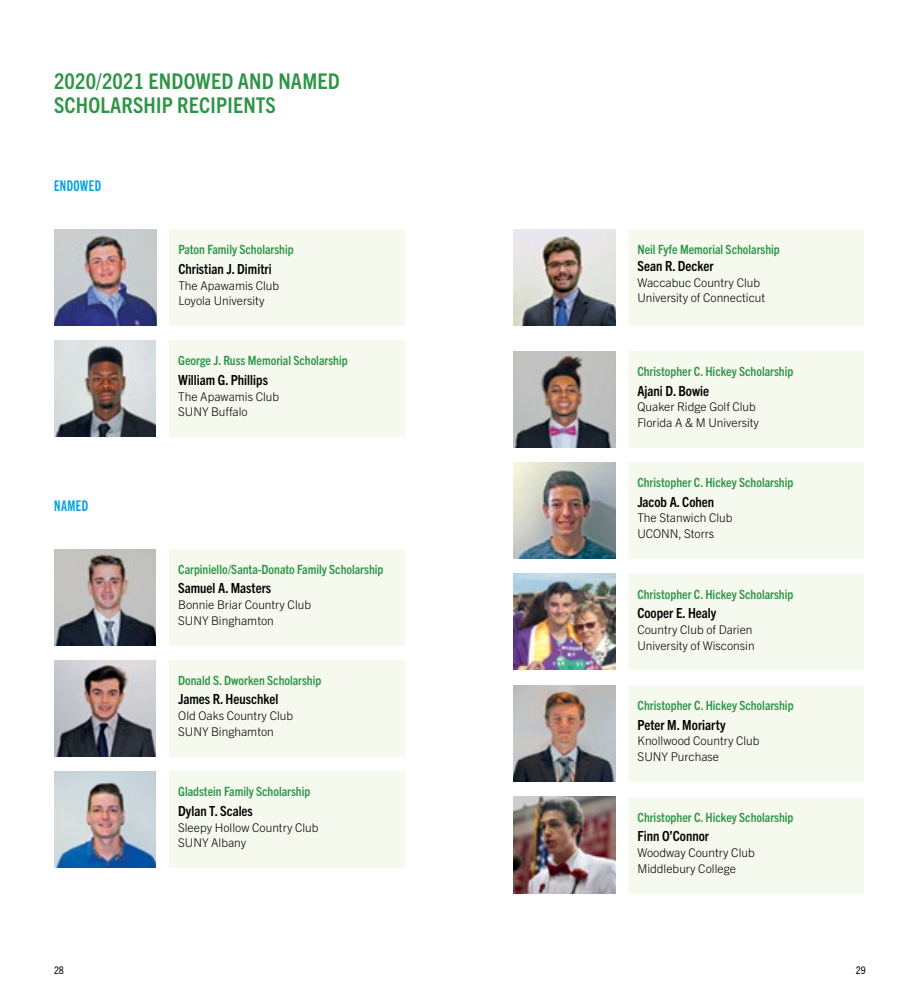
<style>
.page{position:relative;width:918px;height:999px;background:#fff}
.page>*{position:absolute;margin:0;border:0;box-sizing:border-box;transform-origin:0 0}
.t1{font:700 condensed 21.75px/24px "Trade Gothic Next LT Pro";letter-spacing:.01em;color:#2f9546}
.t2{font:14.85px "Trade Gothic Next LT Pro Bd Cm";letter-spacing:.03em;color:#00a3e1}
.t3{font:700 condensed 13.95px "Trade Gothic Next LT Pro";color:#000}
.t4{font:700 condensed 12.75px "Trade Gothic Next LT Pro";color:#2f9546}
.t5{font:300 12px/15.8px "Trade Gothic Next LT Pro";color:#000}
.t6{font:condensed 10.5px "Trade Gothic Next LT Pro";color:#000}
</style>
<div class="page">
<img style="left:54px;top:341px;width:102px;height:96px">
<div style="left:169px;top:341px;width:236px;height:96px;background:#f5f9ee"></div>
<img style="left:513px;top:351px;width:102px;height:96px">
<div style="left:628px;top:351px;width:236px;height:96px;background:#f5f9ee"></div>
<div style="left:628px;top:462px;width:236px;height:96px;background:#f5f9ee"></div>
<img style="left:513px;top:462px;width:102px;height:96px">
<div style="left:169px;top:549px;width:236px;height:96px;background:#f5f9ee"></div>
<div style="left:169px;top:772px;width:236px;height:96px;background:#f5f9ee"></div>
<div style="left:169px;top:660px;width:236px;height:96px;background:#f5f9ee"></div>
<div style="left:628px;top:230px;width:236px;height:96px;background:#f5f9ee"></div>
<img style="left:54px;top:549px;width:102px;height:96px">
<img style="left:54px;top:772px;width:102px;height:96px">
<img style="left:54px;top:660px;width:102px;height:96px">
<img style="left:513px;top:230px;width:102px;height:96px">
<img style="left:513px;top:574px;width:102px;height:96px">
<div style="left:628px;top:574px;width:236px;height:96px;background:#f5f9ee"></div>
<div style="left:628px;top:797px;width:236px;height:96px;background:#f5f9ee"></div>
<div style="left:629px;top:685px;width:235px;height:97px;background:#f5f9ee"></div>
<img style="left:513px;top:797px;width:102px;height:96px">
<img style="left:513px;top:685px;width:102px;height:97px">
<div style="left:169px;top:230px;width:236px;height:96px;background:#f5f9ee"></div>
<img style="left:54px;top:230px;width:102px;height:96px">
<h1 class="t1" style="left:54px;top:68px;width:287px">2020/2021 ENDOWED AND NAMED<br>SCHOLARSHIP RECIPIENTS</h1>
<p class="t2" style="left:54px;top:176px;width:49px">ENDOWED</p>
<p class="t2" style="left:54px;top:496px;width:36px">NAMED</p>
<p class="t4" style="left:178px;top:241px;width:117px">Paton Family Scholarship</p>
<p class="t3" style="left:178px;top:259px;width:95px">Christian J. Dimitri</p>
<p class="t5" style="left:178px;top:277px;width:102px">The Apawamis Club<br>Loyola University</p>
<p class="t4" style="left:178px;top:352px;width:171px">George J. Russ Memorial Scholarship</p>
<p class="t3" style="left:178px;top:370px;width:91px">William G. Phillips</p>
<p class="t5" style="left:178px;top:388px;width:102px">The Apawamis Club<br>SUNY Buffalo</p>
<p class="t4" style="left:178px;top:561px;width:207px">Carpiniello/Santa-Donato Family Scholarship</p>
<p class="t3" style="left:178px;top:579px;width:95px">Samuel A. Masters</p>
<p class="t5" style="left:178px;top:596px;width:134px">Bonnie Briar Country Club<br>SUNY Binghamton</p>
<p class="t4" style="left:178px;top:672px;width:145px">Donald S. Dworken Scholarship</p>
<p class="t3" style="left:178px;top:690px;width:102px">James R. Heuschkel</p>
<p class="t5" style="left:178px;top:707px;width:116px">Old Oaks Country Club<br>SUNY Binghamton</p>
<p class="t4" style="left:178px;top:783px;width:134px">Gladstein Family Scholarship</p>
<p class="t3" style="left:178px;top:801px;width:76px">Dylan T. Scales</p>
<p class="t5" style="left:178px;top:819px;width:142px">Sleepy Hollow Country Club<br>SUNY Albany</p>
<p class="t4" style="left:638px;top:241px;width:144px">Neil Fyfe Memorial Scholarship</p>
<p class="t3" style="left:638px;top:256px;width:78px">Sean R. Decker</p>
<p class="t5" style="left:638px;top:274px;width:129px">Waccabuc Country Club<br>University of Connecticut</p>
<p class="t4" style="left:637px;top:363px;width:157px">Christopher C. Hickey Scholarship</p>
<p class="t3" style="left:637px;top:381px;width:73px">Ajani D. Bowie</p>
<p class="t5" style="left:637px;top:398px;width:123px">Quaker Ridge Golf Club<br>Florida A &amp; M University</p>
<p class="t4" style="left:637px;top:474px;width:157px">Christopher C. Hickey Scholarship</p>
<p class="t3" style="left:637px;top:492px;width:78px">Jacob A. Cohen</p>
<p class="t5" style="left:637px;top:509px;width:97px">The Stanwich Club<br>UCONN, Storrs</p>
<p class="t4" style="left:637px;top:585px;width:157px">Christopher C. Hickey Scholarship</p>
<p class="t3" style="left:637px;top:603px;width:81px">Cooper E. Healy</p>
<p class="t5" style="left:637px;top:621px;width:119px">Country Club of Darien<br>University of Wisconsin</p>
<p class="t4" style="left:638px;top:697px;width:157px">Christopher C. Hickey Scholarship</p>
<p class="t3" style="left:638px;top:715px;width:89px">Peter M. Moriarty</p>
<p class="t5" style="left:638px;top:732px;width:123px">Knollwood Country Club<br>SUNY Purchase</p>
<p class="t4" style="left:638px;top:808px;width:157px">Christopher C. Hickey Scholarship</p>
<p class="t3" style="left:638px;top:827px;width:73px">Finn O’Connor</p>
<p class="t5" style="left:638px;top:844px;width:119px">Woodway Country Club<br>Middlebury College</p>
<p class="t6" style="left:54px;top:963px;width:11px">28</p>
<p class="t6" style="left:856px;top:963px;width:11px">29</p>
</div>
